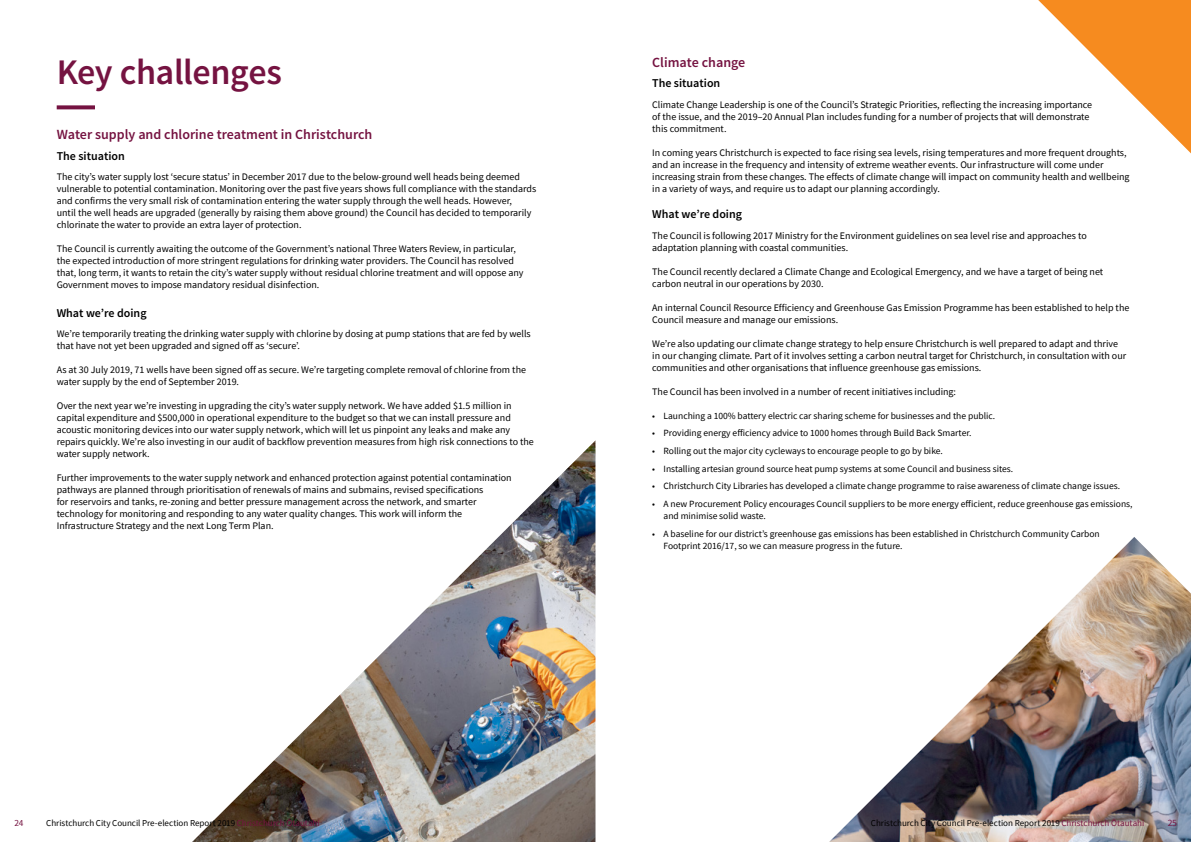
<style>
.page{position:relative;width:1191px;height:842px;background:#fff}
.page>*{position:absolute;margin:0;border:0;box-sizing:border-box;transform-origin:0 0}
.t1{font:600 36px "Source Sans Pro";letter-spacing:-.015em;color:#751341}
.t2{font:600 14px "Source Sans Pro";color:#751341}
.t3{font:600 12px "Source Sans Pro";color:#000}
.t4{font:10px/12px "Source Sans Pro";color:#000}
.t5{font:9.6px "Source Sans Pro";color:#751341}
.t6{font:9.5px/12px "Source Sans Pro";color:#000}
.t7{font:9.3px "Source Sans Pro";color:#751341}
.t8{font:9px "Source Sans Pro";letter-spacing:-.005em;color:#000}
.s1{color:#751341}
</style>
<div class="page">
<svg style="left:57px;top:105px;width:38px;height:4px"></svg>
<svg style="left:1038px;top:0;width:153px;height:153px"></svg>
<img style="left:192px;top:441px;width:403px;height:401px">
<img style="left:829px;top:537px;width:362px;height:305px">
<h1 class="t1" style="left:57px;top:49px;width:227px">Key challenges</h1>
<h2 class="t2" style="left:57px;top:126px;width:317px">Water supply and chlorine treatment in Christchurch</h2>
<p class="t3" style="left:57px;top:148px;width:70px">The situation</p>
<p class="t4" style="left:57px;top:171px;width:481px">The city’s water supply lost ‘secure status’ in December 2017 due to the below-ground well heads being deemed vulnerable to potential contamination. Monitoring over the past five years shows full compliance with the standards and confirms the very small risk of contamination entering the water supply through the well heads. However,<br>until the well heads are upgraded (generally by raising them above ground) the Council has decided to temporarily chlorinate the water to provide an extra layer of protection.</p>
<p class="t4" style="left:57px;top:243px;width:468px">The Council is currently awaiting the outcome of the Government’s national Three Waters Review, in particular, the expected introduction of more stringent regulations for drinking water providers. The Council has resolved that, long term, it wants to retain the city’s water supply without residual chlorine treatment and will oppose any Government moves to impose mandatory residual disinfection.</p>
<p class="t3" style="left:57px;top:305px;width:91px">What we’re doing</p>
<p class="t4" style="left:57px;top:328px;width:475px">We’re temporarily treating the drinking water supply with chlorine by dosing at pump stations that are fed by wells that have not yet been upgraded and signed off as ‘secure’.</p>
<p class="t4" style="left:57px;top:364px;width:471px">As at 30 July 2019, 71 wells have been signed off as secure. We’re targeting complete removal of chlorine from the water supply by the end of September 2019.</p>
<p class="t4" style="left:57px;top:400px;width:479px">Over the next year we’re investing in upgrading the city’s water supply network. We have added $1.5 million in capital expenditure and $500,000 in operational expenditure to the budget so that we can install pressure and acoustic monitoring devices into our water supply network, which will let us pinpoint any leaks and make any repairs quickly. We’re also investing in our audit of backflow prevention measures from high risk connections to the water supply network.</p>
<p class="t4" style="left:57px;top:472px;width:456px">Further improvements to the water supply network and enhanced protection against potential contamination pathways are planned through prioritisation of renewals of mains and submains, revised specifications<br>for reservoirs and tanks, re-zoning and better pressure management across the network, and smarter technology for monitoring and responding to any water quality changes. This work will inform the Infrastructure Strategy and the next Long Term Plan.</p>
<h2 class="t2" style="left:652px;top:54px;width:95px">Climate change</h2>
<p class="t3" style="left:652px;top:76px;width:70px">The situation</p>
<p class="t4" style="left:652px;top:98px;width:441px">Climate Change Leadership is one of the Council’s Strategic Priorities, reflecting the increasing importance of the issue, and the 2019–20 Annual Plan includes funding for a number of projects that will demonstrate this commitment.</p>
<p class="t4" style="left:652px;top:146px;width:479px">In coming years Christchurch is expected to face rising sea levels, rising temperatures and more frequent droughts, and an increase in the frequency and intensity of extreme weather events. Our infrastructure will come under increasing strain from these changes. The effects of climate change will impact on community health and wellbeing in a variety of ways, and require us to adapt our planning accordingly.</p>
<p class="t3" style="left:652px;top:207px;width:91px">What we’re doing</p>
<p class="t4" style="left:652px;top:229px;width:436px">The Council is following 2017 Ministry for the Environment guidelines on sea level rise and approaches to adaptation planning with coastal communities.</p>
<p class="t4" style="left:652px;top:265px;width:452px">The Council recently declared a Climate Change and Ecological Emergency, and we have a target of being net carbon neutral in our operations by 2030.</p>
<p class="t4" style="left:652px;top:301px;width:479px">An internal Council Resource Efficiency and Greenhouse Gas Emission Programme has been established to help the<br>Council measure and manage our emissions.</p>
<p class="t4" style="left:652px;top:337px;width:475px">We’re also updating our climate change strategy to help ensure Christchurch is well prepared to adapt and thrive in our changing climate. Part of it involves setting a carbon neutral target for Christchurch, in consultation with our communities and other organisations that influence greenhouse gas emissions.</p>
<p class="t4" style="left:652px;top:385px;width:305px">The Council has been involved in a number of recent initiatives including:</p>
<p class="t6" style="left:652px;top:409px;width:344px">• Launching a 100% battery electric car sharing scheme for businesses and the public.</p>
<p class="t6" style="left:652px;top:427px;width:321px">• Providing energy efficiency advice to 1000 homes through Build Back Smarter.</p>
<p class="t6" style="left:652px;top:445px;width:292px">• Rolling out the major city cycleways to encourage people to go by bike.</p>
<p class="t6" style="left:652px;top:462px;width:362px">• Installing artesian ground source heat pump systems at some Council and business sites.</p>
<p class="t6" style="left:652px;top:480px;width:469px">• Christchurch City Libraries has developed a climate change programme to raise awareness of climate change issues.</p>
<p class="t6" style="left:663px;top:498px;width:470px;text-indent:-11px">• A new Procurement Policy encourages Council suppliers to be more energy efficient, reduce greenhouse gas emissions, and minimise solid waste.</p>
<p class="t6" style="left:663px;top:527px;width:438px;text-indent:-11px">• A baseline for our district’s greenhouse gas emissions has been established in Christchurch Community Carbon<br>Footprint 2016/17, so we can measure progress in the future.</p>
<p class="t7" style="left:15px;top:817px;width:10px">24</p>
<p class="t8" style="left:46px;top:817px;width:275px">Christchurch City Council Pre-election Report 2019 <span class="s1">Christchurch Ōtautahi</span></p>
<p class="t8" style="left:871px;top:817px;width:275px">Christchurch City Council Pre-election Report 2019 <span class="s1">Christchurch Ōtautahi</span></p>
<p class="t5" style="left:1167px;top:817px;width:11px">25</p>
</div>
